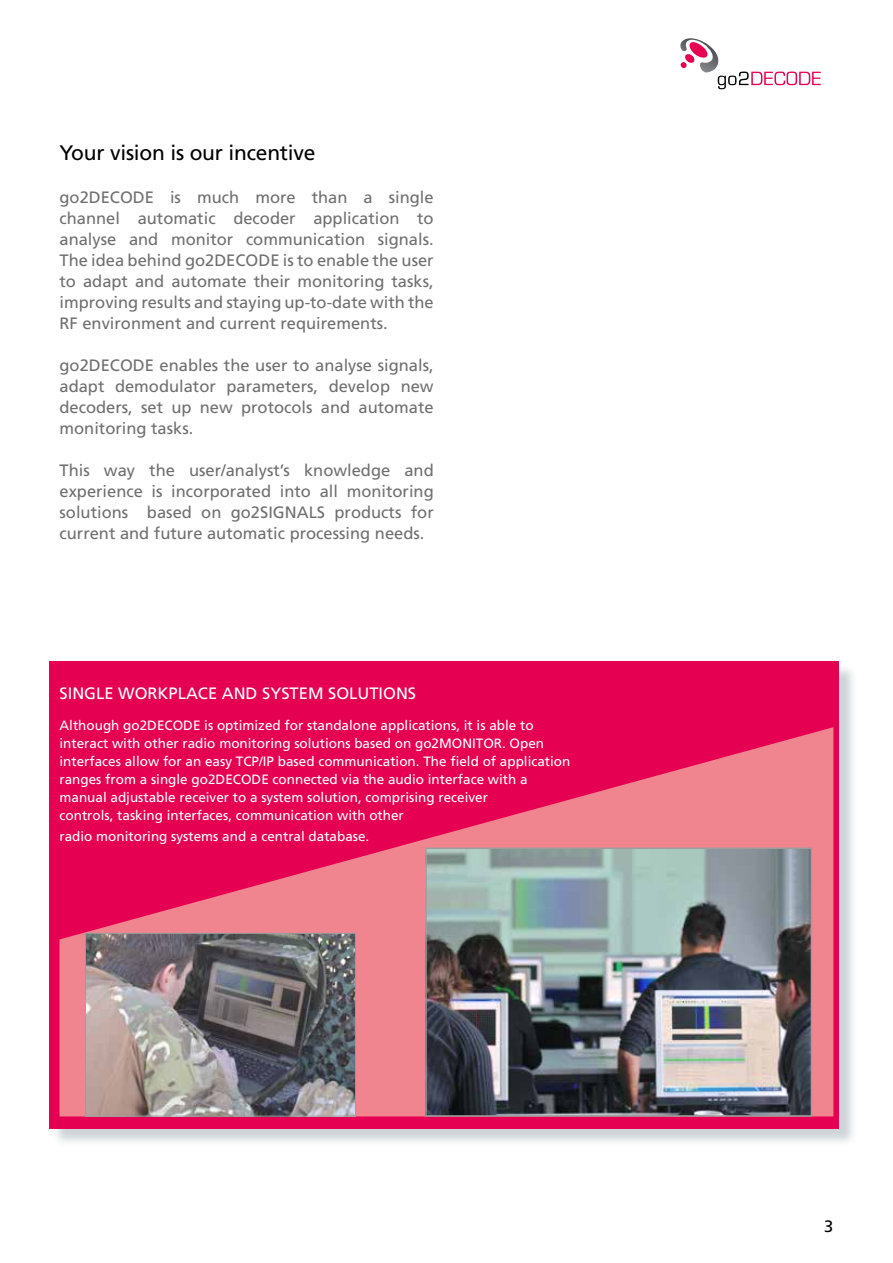
<style>
.page{position:relative;width:893px;height:1263px;background:#fff}
.page>*{position:absolute;margin:0;border:0;box-sizing:border-box;transform-origin:0 0}
.t1{font:21px "Frutiger LT Pro";letter-spacing:-.01em;color:#000}
.t2{font:16.5px/21px "Frutiger LT Pro";color:#706f6f;text-align:justify}
.t3{font:16.5px "Frutiger LT Pro";color:#fff}
.t4{font:16.5px "Frutiger LT Pro";color:#000}
.t5{font:13.5px/18px "Frutiger LT Pro";color:#fff}
</style>
<div class="page">
<img style="left:682px;top:38px;width:37px;height:34px">
<svg style="left:680px;top:41px;width:29px;height:27px"></svg>
<svg style="left:718px;top:72px;width:103px;height:17px"></svg>
<div style="left:52px;top:663px;width:806px;height:484px;background:#9da9b1;opacity:.5"></div>
<div style="left:50px;top:661px;width:789px;height:467px;background:#e50051"></div>
<svg style="left:60px;top:727px;width:773px;height:389px"></svg>
<img style="left:428px;top:850px;width:381px;height:264px">
<div style="left:425px;top:847px;width:387px;height:270px;border:2px solid #9d9d9c"></div>
<img style="left:87px;top:935px;width:267px;height:179px">
<div style="left:85px;top:933px;width:271px;height:183px;border:1px solid #9d9d9c"></div>
<p class="t1" style="left:60px;top:141px;width:257px">Your vision is our incentive</p>
<p class="t2" style="left:60px;top:186px;width:376px">go2DECODE is much more than a single channel automatic decoder application to analyse and monitor communication signals.<br>The idea behind go2DECODE is to enable the user to adapt and automate their monitoring tasks, improving results and staying up-to-date with the RF environment and current requirements.</p>
<p class="t2" style="left:60px;top:355px;width:376px">go2DECODE enables the user to analyse signals, adapt demodulator parameters, develop new decoders, set up new protocols and automate monitoring tasks.</p>
<p class="t2" style="left:60px;top:460px;width:376px">This way the user/analyst’s knowledge and experience is incorporated into all monitoring solutions based on go2SIGNALS products for current and future automatic processing needs.</p>
<p class="t3" style="left:60px;top:684px;width:358px">SINGLE WORKPLACE AND SYSTEM SOLUTIONS</p>
<p class="t5" style="left:60px;top:716px;width:512px">Although go2DECODE is optimized for standalone applications, it is able to interact with other radio monitoring solutions based on go2MONITOR. Open interfaces allow for an easy TCP/IP based communication. The field of application ranges from a single go2DECODE connected via the audio interface with a manual adjustable receiver to a system solution, comprising receiver<br>controls, tasking interfaces, communication with other</p>
<p class="t5" style="left:60px;top:827px;width:311px">radio monitoring systems and a central database.</p>
<p class="t4" style="left:824px;top:1216px;width:11px">3</p>
</div>
